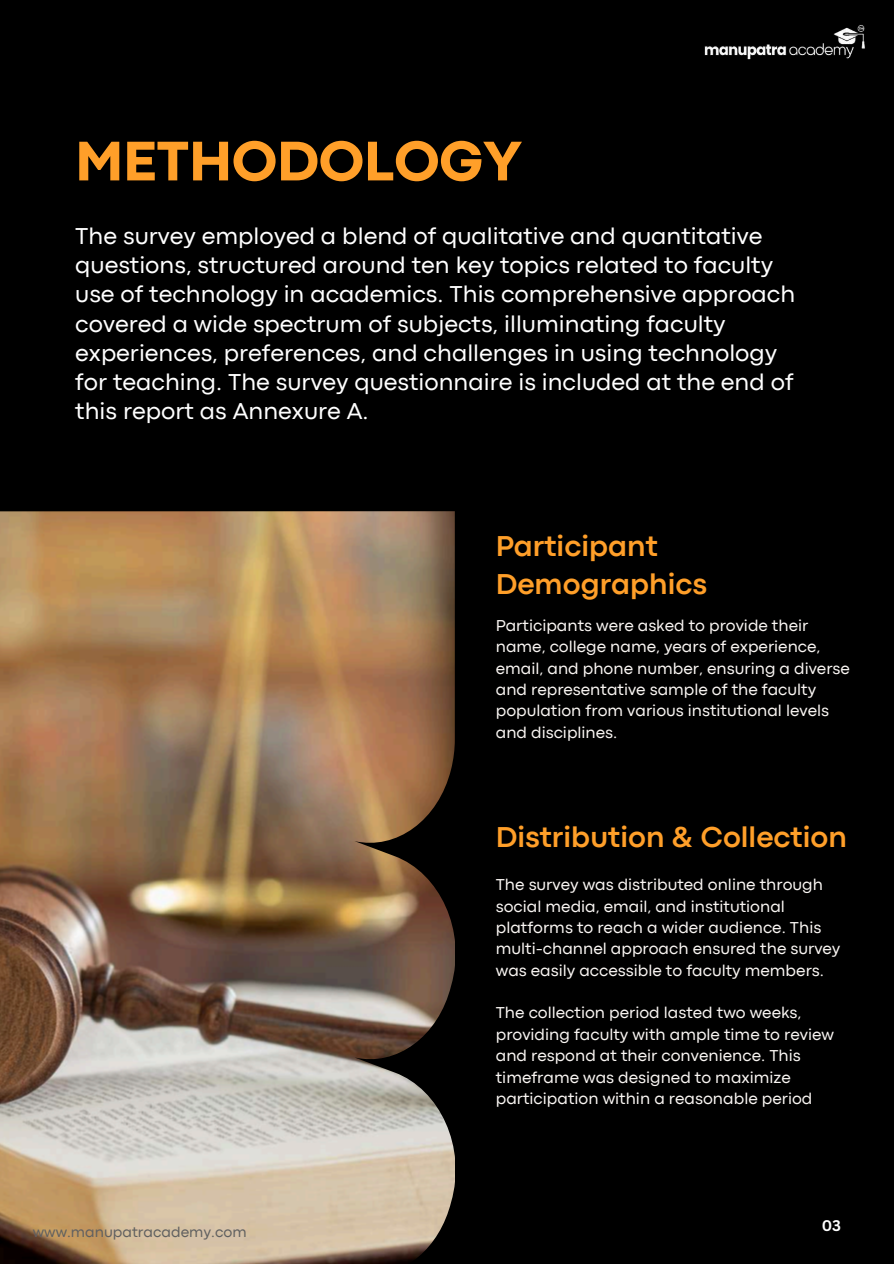
<style>
.page{position:relative;width:894px;height:1264px;background:#fff}
.page>*{position:absolute;margin:0;border:0;box-sizing:border-box;transform-origin:0 0}
.t1{font:800 58.2px "Codec Pro";color:#ff9f29}
.t2{font:700 30px/38.2px "Codec Pro";color:#ff9f29}
.t3{font:24px/29.2px "Codec Pro";color:#fff}
.t4{font:16.5px/21.3px "Codec Pro";color:#faf6f3}
.t5{font:15px "Codec Pro";color:#606060}
.t6{font:700 15px "Canva Sans";color:#fff}
</style>
<div class="page">
<div style="left:0;top:0;width:893px;height:1263px;background:#000"></div>
<img style="left:0;top:511px;width:454px;height:752px">
<img style="left:704px;top:25px;width:161px;height:35px">
<h1 class="t1" style="left:75px;top:140px;width:448px">METHODOLOGY</h1>
<p class="t3" style="left:75px;top:223px;width:721px">The survey employed a blend of qualitative and quantitative questions, structured around ten key topics related to faculty use of technology in academics. This comprehensive approach covered a wide spectrum of subjects, illuminating faculty experiences, preferences, and challenges in using technology for teaching. The survey questionnaire is included at the end of this report as Annexure A.</p>
<h2 class="t2" style="left:495px;top:528px;width:213px">Participant<br>Demographics</h2>
<p class="t4" style="left:495px;top:616px;width:355px">Participants were asked to provide their name, college name, years of experience, email, and phone number, ensuring a diverse and representative sample of the faculty population from various institutional levels and disciplines.</p>
<h2 class="t2" style="left:495px;top:819px;width:352px">Distribution &amp; Collection</h2>
<p class="t5" style="left:33px;top:1226px;width:215px">www.manupatracademy.com</p>
<p class="t4" style="left:495px;top:875px;width:346px">The survey was distributed online through social media, email, and institutional platforms to reach a wider audience. This multi-channel approach ensured the survey was easily accessible to faculty members.</p>
<p class="t4" style="left:495px;top:1003px;width:339px">The collection period lasted two weeks, providing faculty with ample time to review and respond at their convenience. This timeframe was designed to maximize participation within a reasonable period</p>
<p class="t6" style="left:821px;top:1214px;width:21px">03</p>
</div>
